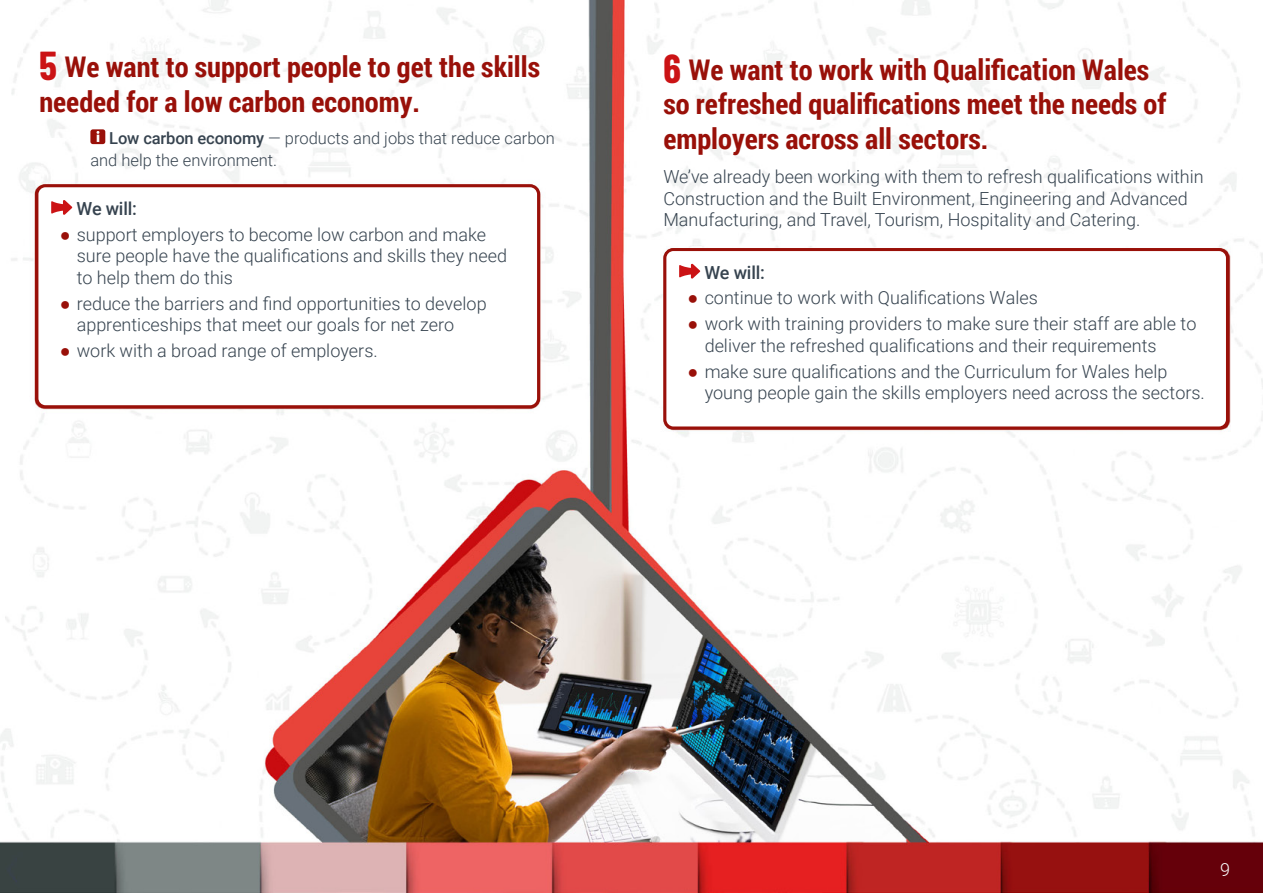
<style>
.page{position:relative;width:1263px;height:893px;background:#fff}
.page>*{position:absolute;margin:0;border:0;box-sizing:border-box;transform-origin:0 0}
.t1{font:700 28.5px/34.2px "Roboto Condensed";color:#991009}
.t2{font:300 18px/21.6px "Roboto";color:#36434f}
.t3{font:500 18px "Roboto";letter-spacing:-.01em;color:#36434f}
.t4{font:300 18px "Roboto";color:#f9fcfc}
.t5{font:300 16.5px/21.6px "Roboto";color:#36434f}
.s1{font-family:"Barlow Condensed";font-size:40.5px;color:#cb1315}
.s2{font-weight:500}
.s3{font-family:"Arial";font-weight:700;color:#991009}
</style>
<div class="page">
<img style="left:0;top:0;width:1263px;height:893px">
<div style="left:37px;top:186px;width:502px;height:221px;background:#fff;border-radius:9px"></div>
<svg style="left:51px;top:200px;width:21px;height:15px"></svg>
<div style="left:35px;top:184px;width:505px;height:224px;border:3px solid #991009;border-radius:9px"></div>
<div style="left:90px;top:129px;width:15px;height:15px;background:#991009;border-radius:3px"></div>
<svg style="left:97px;top:131px;width:2px;height:11px"></svg>
<div style="left:665px;top:250px;width:562px;height:178px;background:#fff;border-radius:9px"></div>
<svg style="left:679px;top:263px;width:21px;height:16px"></svg>
<div style="left:663px;top:248px;width:566px;height:181px;border:3px solid #991009;border-radius:9px"></div>
<p class="t1" style="left:39px;top:49px;width:502px"><span class="s1">5</span> We want to support people to get the skills needed for a low carbon economy.</p>
<p class="t5" style="left:90px;top:127px;width:466px;text-indent:19px"><span class="s2">Low carbon economy</span> — products and jobs that reduce carbon and help the environment.</p>
<p class="t3" style="left:77px;top:196px;width:62px">We will:</p>
<p class="t2" style="left:77px;top:223px;width:432px;text-indent:-17px"><span class="s3">●</span> support employers to become low carbon and make sure people have the qualifications and skills they need to help them do this</p>
<p class="t2" style="left:77px;top:292px;width:411px;text-indent:-17px"><span class="s3">●</span> reduce the barriers and find opportunities to develop apprenticeships that meet our goals for net zero</p>
<p class="t2" style="left:60px;top:339px;width:320px"><span class="s3">●</span> work with a broad range of employers.</p>
<p class="t1" style="left:663px;top:52px;width:504px"><span class="s1">6</span> We want to work with Qualification Wales so refreshed qualifications meet the needs of employers across all sectors.</p>
<p class="t2" style="left:663px;top:165px;width:542px">We’ve already been working with them to refresh qualifications within<br>Construction and the Built Environment, Engineering and Advanced<br>Manufacturing, and Travel, Tourism, Hospitality and Catering.</p>
<p class="t3" style="left:704px;top:260px;width:62px">We will:</p>
<p class="t2" style="left:688px;top:287px;width:352px"><span class="s3">●</span> continue to work with Qualifications Wales</p>
<p class="t2" style="left:705px;top:312px;width:493px;text-indent:-17px"><span class="s3">●</span> work with training providers to make sure their staff are able to deliver the refreshed qualifications and their requirements</p>
<p class="t2" style="left:705px;top:360px;width:502px;text-indent:-17px"><span class="s3">●</span> make sure qualifications and the Curriculum for Wales help young people gain the skills employers need across the sectors.</p>
<p class="t4" style="left:1220px;top:857px;width:11px">9</p>
</div>
